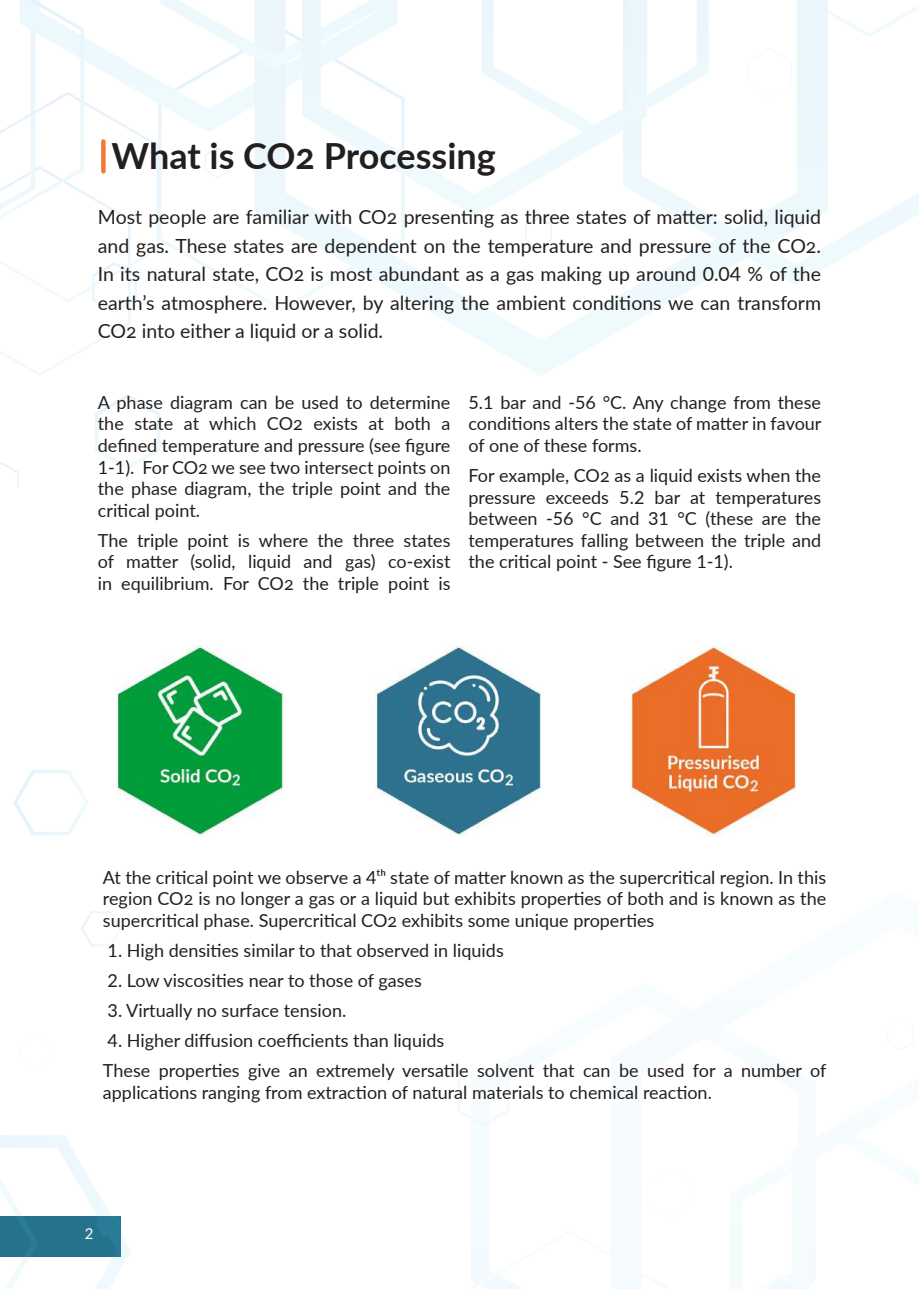
<style>
.page{position:relative;width:919px;height:1289px;background:#fff}
.page>*{position:absolute;margin:0;border:0;box-sizing:border-box;transform-origin:0 0}
.t1{font:700 36px "Lato";color:#231f20}
.t2{font:19.5px/28.5px "Lato";color:#231f20;text-align:justify}
.t3{font:18px/21.6px "Lato";color:#231f20;text-align:justify}
.t4{font:15px "Lato";color:#fff}
</style>
<div class="page">
<svg style="left:13px;top:770px;width:75px;height:65px"></svg>
<svg style="left:81px;top:911px;width:40px;height:35px"></svg>
<svg style="left:0;top:1135px;width:131px;height:153px"></svg>
<svg style="left:471px;top:1229px;width:49px;height:59px"></svg>
<svg style="left:611px;top:1271px;width:31px;height:17px"></svg>
<svg style="left:457px;top:1101px;width:52px;height:25px"></svg>
<svg style="left:731px;top:1038px;width:182px;height:250px"></svg>
<svg style="left:95px;top:394px;width:65px;height:75px"></svg>
<svg style="left:0;top:462px;width:19px;height:25px"></svg>
<svg style="left:827px;top:37px;width:91px;height:230px"></svg>
<svg style="left:827px;top:0;width:91px;height:37px"></svg>
<svg style="left:388px;top:0;width:439px;height:376px"></svg>
<svg style="left:388px;top:0;width:259px;height:216px"></svg>
<svg style="left:748px;top:49px;width:43px;height:49px"></svg>
<svg style="left:0;top:0;width:388px;height:376px"></svg>
<img style="left:117px;top:645px;width:166px;height:191px">
<img style="left:375px;top:645px;width:167px;height:190px">
<img style="left:630px;top:645px;width:166px;height:191px">
<div style="left:101px;top:141px;width:5px;height:30px;background:#f17b36"></div>
<h1 class="t1" style="left:111px;top:130px;width:386px">What is CO2 Processing</h1>
<p class="t2" style="left:98px;top:202px;width:724px">Most people are familiar with CO2 presenting as three states of matter: solid, liquid and gas. These states are dependent on the temperature and pressure of the CO2.<br>In its natural state, CO2 is most abundant as a gas making up around 0.04 % of the earth’s atmosphere. However, by altering the ambient conditions we can transform CO2 into either a liquid or a solid.</p>
<p class="t3" style="left:98px;top:390px;width:354px">A phase diagram can be used to determine the state at which CO2 exists at both a defined temperature and pressure (see figure 1-1). For CO2 we see two intersect points on the phase diagram, the triple point and the critical point.</p>
<p class="t3" style="left:98px;top:529px;width:354px">The triple point is where the three states of matter (solid, liquid and gas) co-exist in equilibrium. For CO2 the triple point is</p>
<p class="t3" style="left:468px;top:390px;width:354px">5.1 bar and -56 °C. Any change from these conditions alters the state of matter in favour of one of these forms.</p>
<p class="t3" style="left:468px;top:464px;width:354px">For example, CO2 as a liquid exists when the pressure exceeds 5.2 bar at temperatures between -56 °C and 31 °C (these are the temperatures falling between the triple and the critical point - See figure 1-1).</p>
<p class="t3" style="left:103px;top:865px;width:724px">At the critical point we observe a 4th state of matter known as the supercritical region. In this region CO2 is no longer a gas or a liquid but exhibits properties of both and is known as the supercritical phase. Supercritical CO2 exhibits some unique properties</p>
<p class="t3" style="left:108px;top:938px;width:397px">1. High densities similar to that observed in liquids</p>
<p class="t3" style="left:108px;top:968px;width:316px">2. Low viscosities near to those of gases</p>
<p class="t3" style="left:108px;top:999px;width:240px">3. Virtually no surface tension.</p>
<p class="t3" style="left:103px;top:1024px;width:725px;line-height:30.2px">4. Higher diffusion coefficients than liquids<br>These properties give an extremely versatile solvent that can be used for a number of</p>
<p class="t3" style="left:103px;top:1080px;width:610px">applications ranging from extraction of natural materials to chemical reaction.</p>
<p class="t4" style="left:85px;top:1223px;width:10px">2</p>
</div>
